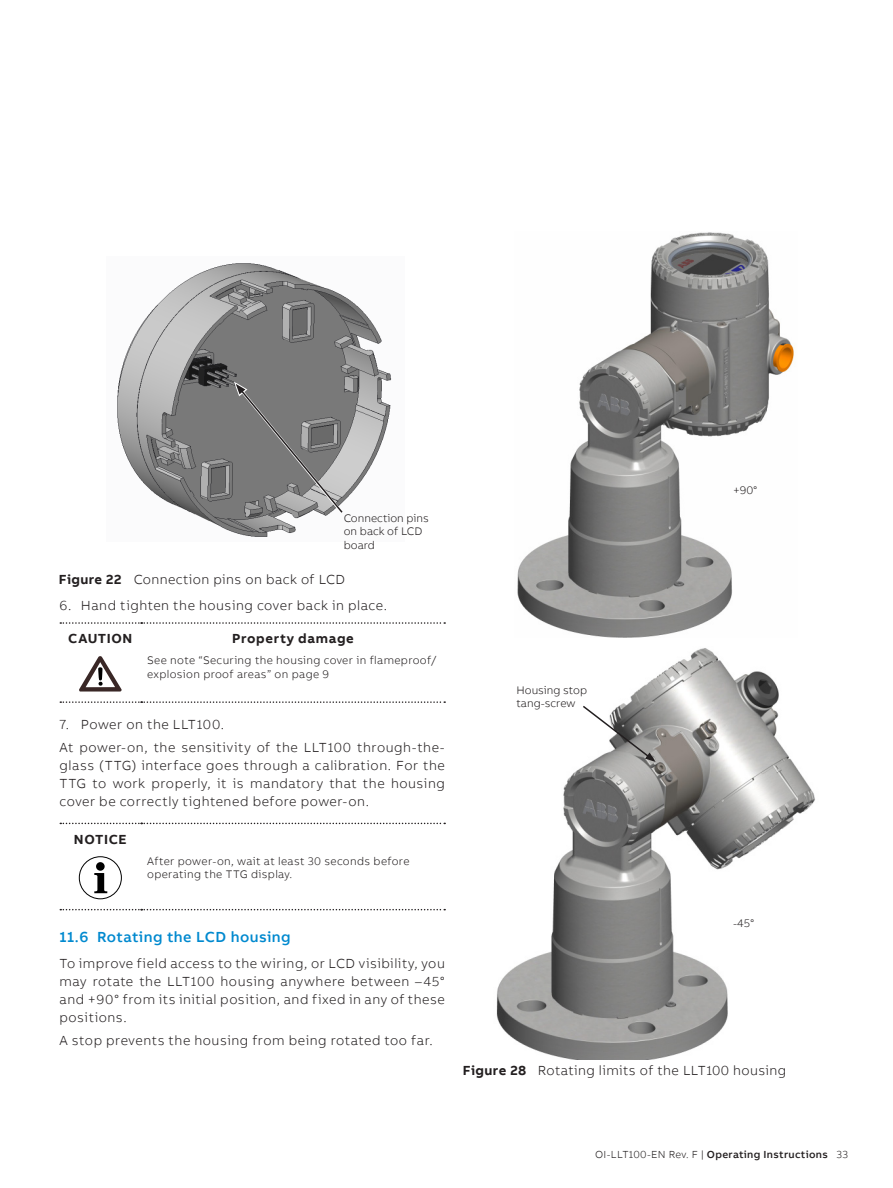
<style>
.page{position:relative;width:893px;height:1188px;background:#fff}
.page>*{position:absolute;margin:0;border:0;box-sizing:border-box;transform-origin:0 0}
.t1{font:500 15px "AB Bvoice";letter-spacing:.03em;color:#0089cf}
.body_text{font:300 13.5px/18px "AB Bvoice";letter-spacing:.04em;color:#231f20;text-align:justify}
.heading_-_SAFETY{font:700 13.5px "AB Bvoice";letter-spacing:.045em;color:#231f20}
.body_text_left{font:300 11.25px/13.5px "AB Bvoice";letter-spacing:.03em;color:#231f20}
.call-out{font:300 11.25px/13.5px "AB Bvoice";color:#231f20}
.t2{font:500 10.5px "AB Bvoice";letter-spacing:.03em;color:#231f20}
.s1{font-weight:700}
.s2{font-weight:300}
</style>
<div class="page">
<img style="left:117px;top:263px;width:275px;height:274px">
<svg style="left:60px;top:622px;width:385px;height:2px"></svg>
<svg style="left:60px;top:701px;width:385px;height:2px"></svg>
<svg style="left:79px;top:656px;width:43px;height:36px"></svg>
<svg style="left:60px;top:823px;width:385px;height:1px"></svg>
<svg style="left:60px;top:909px;width:385px;height:1px"></svg>
<div style="left:79px;top:857px;width:42px;height:42px;border:1px solid #000;border-radius:50%"></div>
<div style="left:96px;top:862px;width:9px;height:9px;background:#000;border-radius:50%"></div>
<svg style="left:94px;top:873px;width:13px;height:20px"></svg>
<img style="left:517px;top:232px;width:278px;height:406px">
<img style="left:496px;top:648px;width:319px;height:411px">
<svg style="left:234px;top:381px;width:110px;height:133px;background:#818181"></svg>
<svg style="left:581px;top:704px;width:75px;height:58px"></svg>
<p class="call-out" style="left:344px;top:511px;width:87px">Connection pins on back of LCD board</p>
<p class="body_text" style="left:59px;top:571px;width:288px"><span class="s1">Figure 22</span> Connection pins on back of LCD</p>
<p class="body_text" style="left:60px;top:596px;width:329px">6. Hand tighten the housing cover back in place.</p>
<p class="heading_-_SAFETY" style="left:68px;top:630px;width:66px">CAUTION</p>
<p class="heading_-_SAFETY" style="left:232px;top:630px;width:123px">Property damage</p>
<p class="body_text_left" style="left:147px;top:654px;width:291px">See note “Securing the housing cover in flameproof/ explosion proof areas” on page 9</p>
<p class="body_text" style="left:60px;top:716px;width:166px">7. Power on the LLT100.</p>
<p class="body_text" style="left:60px;top:738px;width:387px">At power-on, the sensitivity of the LLT100 through-the&shy;glass (TTG) interface goes through a calibration. For the TTG to work properly, it is mandatory that the housing cover be correctly tightened before power-on.</p>
<p class="heading_-_SAFETY" style="left:74px;top:831px;width:54px">NOTICE</p>
<p class="body_text_left" style="left:147px;top:854px;width:264px">After power-on, wait at least 30 seconds before operating the TTG display.</p>
<p class="t1" style="left:60px;top:927px;width:233px">11.6 Rotating the LCD housing</p>
<p class="body_text" style="left:60px;top:955px;width:387px">To improve field access to the wiring, or LCD visibility, you may rotate the LLT100 housing anywhere between –45° and +90° from its initial position, and fixed in any of these positions.</p>
<p class="body_text" style="left:60px;top:1031px;width:375px">A stop prevents the housing from being rotated too far.</p>
<p class="call-out" style="left:516px;top:683px;width:72px">Housing stop tang-screw</p>
<p class="call-out" style="left:733px;top:484px;width:26px">+90°</p>
<p class="call-out" style="left:733px;top:917px;width:23px">-45°</p>
<p class="body_text" style="left:463px;top:1061px;width:325px"><span class="s1">Figure 28</span> Rotating limits of the LLT100 housing</p>
<p class="t2" style="left:595px;top:1148px;width:255px"><span class="s2">OI-LLT100-EN Rev. F |</span> Operating Instructions <span class="s2">33</span></p>
</div>
